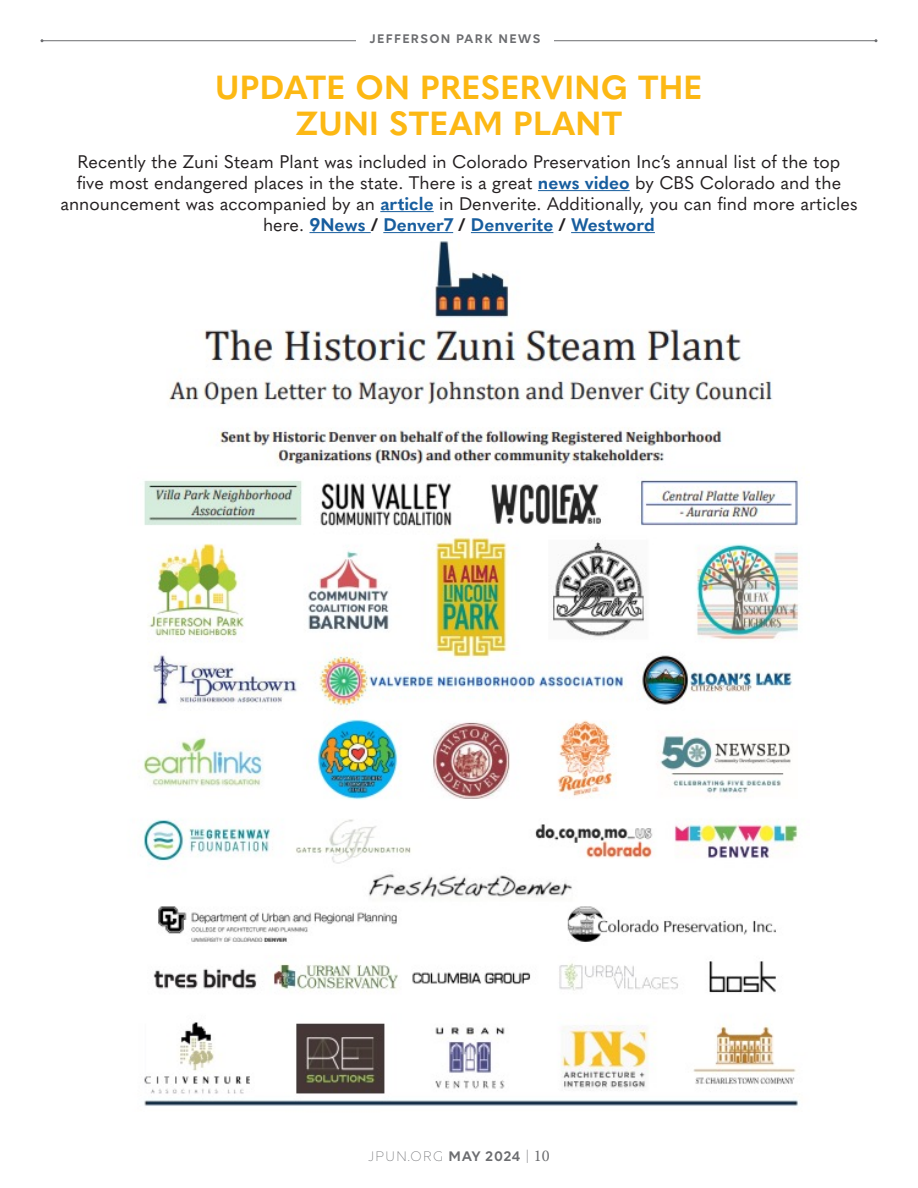
<style>
.page{position:relative;width:918px;height:1188px;background:#fff}
.page>*{position:absolute;margin:0;border:0;box-sizing:border-box;transform-origin:0 0}
.t1{font:700 33px "Quasimoda";letter-spacing:.01em;color:#fcb814}
.t2{font:18px/21px "Quasimoda";color:#231f20;text-align:center}
.t3{font:300 15px "Volte";letter-spacing:.05em;color:#6c6d70}
.section_header{font:600 13.5px "Volte";letter-spacing:.1em;color:#6c6d70}
.s1{font-weight:700;color:#175d9e}
.s2{font-weight:700}
.s3{font-weight:600}
.s4{font-family:"Minion Pro";font-weight:400;font-size:16.5px}
</style>
<div class="page">
<img style="left:140px;top:212px;width:660px;height:894px">
<hr style="left:42px;top:40px;width:834px;height:1px;background:#6c6d70">
<div style="left:356px;top:27px;width:198px;height:27px;background:#fff"></div>
<hr style="left:538px;top:190px;width:92px;height:1px;background:#175d9e">
<hr style="left:380px;top:211px;width:54px;height:1px;background:#175d9e">
<hr style="left:310px;top:232px;width:61px;height:1px;background:#175d9e">
<hr style="left:383px;top:232px;width:70px;height:1px;background:#175d9e">
<hr style="left:471px;top:232px;width:82px;height:1px;background:#175d9e">
<hr style="left:571px;top:232px;width:84px;height:1px;background:#175d9e">
<p class="section_header" style="left:370px;top:31px;width:172px">JEFFERSON PARK NEWS</p>
<p class="t1" style="left:215px;top:61px;width:489px">UPDATE ON PRESERVING THE</p>
<p class="t1" style="left:296px;top:97px;width:328px">ZUNI STEAM PLANT</p>
<p class="t2" style="left:60px;top:150px;width:799px">Recently the Zuni Steam Plant was included in Colorado Preservation Inc’s annual list of the top<br>five most endangered places in the state. There is a great <span class="s1">news video</span> by CBS Colorado and the announcement was accompanied by an <span class="s1">article</span> in Denverite. Additionally, you can find more articles here. <span class="s1">9News</span> <span class="s2">/</span> <span class="s1">Denver7</span> <span class="s2">/</span> <span class="s1">Denverite</span> <span class="s2">/</span> <span class="s1">Westword</span></p>
<p class="t3" style="left:368px;top:1148px;width:183px">JPUN.ORG <span class="s3">MAY 2024</span> | <span class="s4">10</span></p>
</div>
